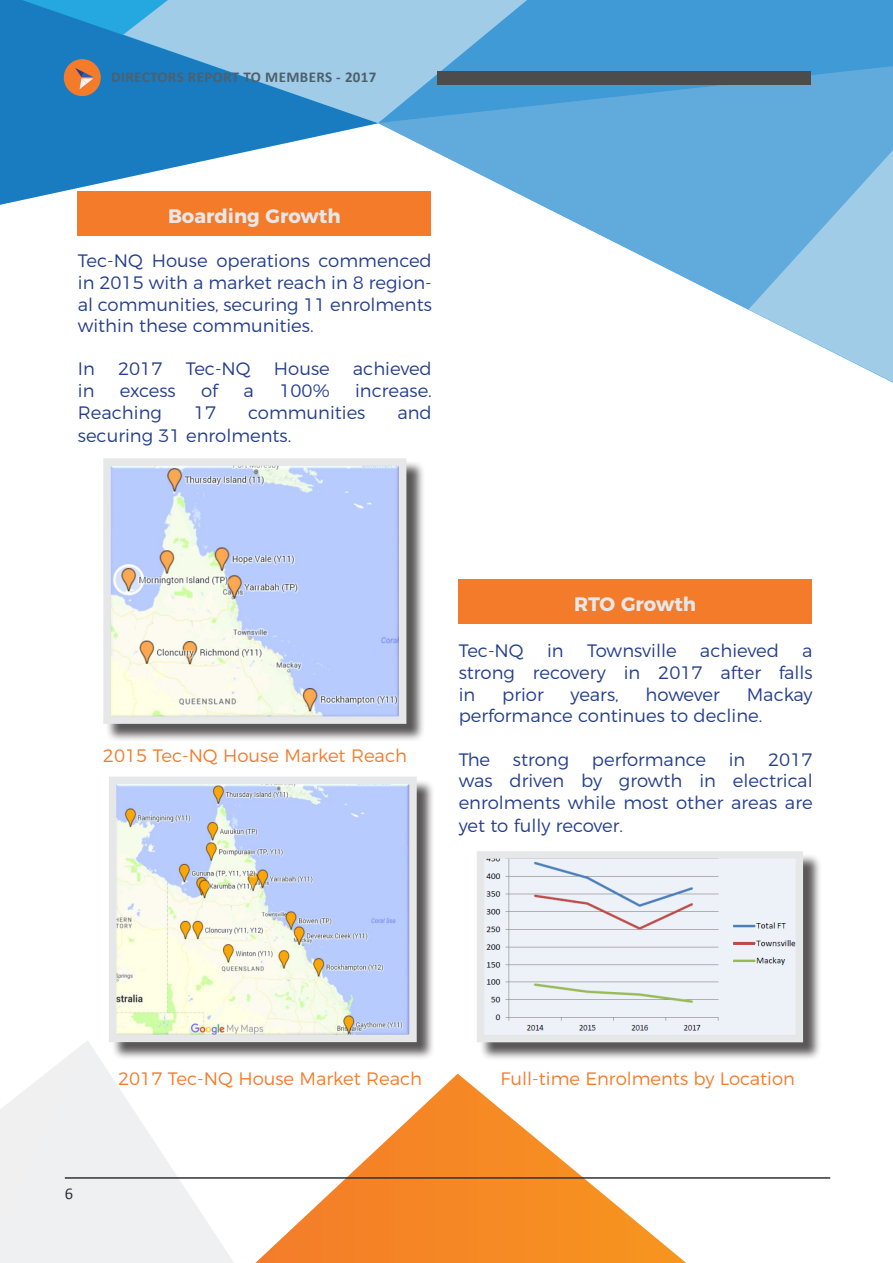
<style>
.page{position:relative;width:893px;height:1263px;background:#fff}
.page>*{position:absolute;margin:0;border:0;box-sizing:border-box;transform-origin:0 0}
.t1{font:700 19.5px "Montserrat";color:#e6e7e9}
.t2{font:300 18px/21.6px "Montserrat";color:#243e8c;text-align:justify}
.t3{font:300 18px "Montserrat";color:#f47b2a}
.t4{font:16.5px "Calibri";color:#2d323b}
.t5{font:700 15px "Calibri";letter-spacing:.025em;color:#4d606d}
</style>
<div class="page">
<svg style="left:0;top:123px;width:123px;height:82px;background:#3189c6"></svg>
<svg style="left:123px;top:123px;width:770px;height:259px"></svg>
<svg style="left:0;top:0;width:378px;height:123px;background:#53a0d2"></svg>
<svg style="left:378px;top:0;width:515px;height:65px;background:#54a4d9"></svg>
<svg style="left:378px;top:65px;width:515px;height:245px;fill:#60abdb"></svg>
<svg style="left:494px;top:1104px;width:192px;height:159px"></svg>
<svg style="left:255px;top:1073px;width:239px;height:190px;fill:#f68a28"></svg>
<svg style="left:0;top:1041px;width:234px;height:222px;fill:#eff0f1"></svg>
<div style="left:111px;top:779px;width:325px;height:282px;background:#231f20;opacity:.75"></div>
<img style="left:118px;top:785px;width:290px;height:248px">
<div style="left:109px;top:776px;width:308px;height:266px;border:8px solid #e6e7e9"></div>
<div style="left:479px;top:853px;width:343px;height:208px;background:#231f20;opacity:.75"></div>
<img style="left:486px;top:860px;width:308px;height:173px">
<div style="left:477px;top:851px;width:326px;height:191px;border:8px solid #e6e7e9"></div>
<div style="left:106px;top:461px;width:319px;height:281px;background:#231f20;opacity:.75"></div>
<img style="left:112px;top:467px;width:285px;height:248px">
<div style="left:103px;top:458px;width:303px;height:266px;border:8px solid #e6e7e9"></div>
<div style="left:77px;top:191px;width:354px;height:45px;background:#f47b2a"></div>
<div style="left:458px;top:579px;width:354px;height:44px;background:#f47b2a"></div>
<hr style="left:65px;top:1177px;width:765px;height:2px;background:#2d323b">
<div style="left:437px;top:71px;width:374px;height:14px;background:#4c4c4c"></div>
<div style="left:64px;top:59px;width:37px;height:37px;background:#f47b2a;border-radius:50%"></div>
<svg style="left:75px;top:68px;width:18px;height:21px"></svg>
<p class="t5" style="left:111px;top:67px;width:267px">DIRECTORS REPORT TO MEMBERS - 2017</p>
<p class="t1" style="left:168px;top:200px;width:174px">Boarding Growth</p>
<p class="t2" style="left:78px;top:249px;width:355px">Tec-NQ House operations commenced in 2015 with a market reach in 8 region&shy;al communities, securing 11 enrolments within these communities.</p>
<p class="t2" style="left:78px;top:357px;width:19px">In</p>
<p class="t2" style="left:118px;top:357px;width:46px">2017</p>
<p class="t2" style="left:186px;top:357px;width:67px">Tec-NQ</p>
<p class="t2" style="left:274px;top:357px;width:57px">House</p>
<p class="t2" style="left:353px;top:357px;width:80px">achieved</p>
<p class="t2" style="left:78px;top:378px;width:18px">in</p>
<p class="t2" style="left:120px;top:378px;width:57px">excess</p>
<p class="t2" style="left:201px;top:378px;width:18px">of</p>
<p class="t2" style="left:244px;top:378px;width:12px">a</p>
<p class="t2" style="left:279px;top:378px;width:52px">100%</p>
<p class="t2" style="left:355px;top:378px;width:78px">increase.</p>
<p class="t2" style="left:78px;top:400px;width:86px">Reaching</p>
<p class="t2" style="left:194px;top:400px;width:24px">17</p>
<p class="t2" style="left:248px;top:400px;width:119px">communities</p>
<p class="t2" style="left:397px;top:400px;width:36px">and</p>
<p class="t2" style="left:78px;top:423px;width:215px">securing 31 enrolments.</p>
<p class="t3" style="left:103px;top:741px;width:306px">2015 Tec-NQ House Market Reach</p>
<p class="t1" style="left:574px;top:588px;width:124px">RTO Growth</p>
<p class="t2" style="left:459px;top:639px;width:67px">Tec-NQ</p>
<p class="t2" style="left:547px;top:639px;width:18px">in</p>
<p class="t2" style="left:587px;top:639px;width:91px">Townsville</p>
<p class="t2" style="left:700px;top:639px;width:80px">achieved</p>
<p class="t2" style="left:459px;top:639px;width:355px;text-indent:344px">a strong recovery in 2017 after falls in</p>
<p class="t2" style="left:502px;top:682px;width:43px">prior</p>
<p class="t2" style="left:571px;top:682px;width:50px">years,</p>
<p class="t2" style="left:646px;top:682px;width:76px">however</p>
<p class="t2" style="left:747px;top:682px;width:67px">Mackay</p>
<p class="t2" style="left:459px;top:703px;width:305px">performance continues to decline.</p>
<p class="t2" style="left:459px;top:747px;width:33px">The</p>
<p class="t2" style="left:513px;top:747px;width:58px">strong</p>
<p class="t2" style="left:592px;top:747px;width:116px">performance</p>
<p class="t2" style="left:729px;top:747px;width:18px">in</p>
<p class="t2" style="left:459px;top:747px;width:355px;text-align:right">2017<br>was driven by growth in electrical</p>
<p class="t2" style="left:459px;top:789px;width:355px;line-height:23.4px">enrolments while most other areas are yet to fully recover.</p>
<p class="t4" style="left:65px;top:1182px;width:10px">6</p>
<p class="t3" style="left:118px;top:1064px;width:306px">2017 Tec-NQ House Market Reach</p>
<p class="t3" style="left:500px;top:1064px;width:296px">Full-time Enrolments by Location</p>
</div>
